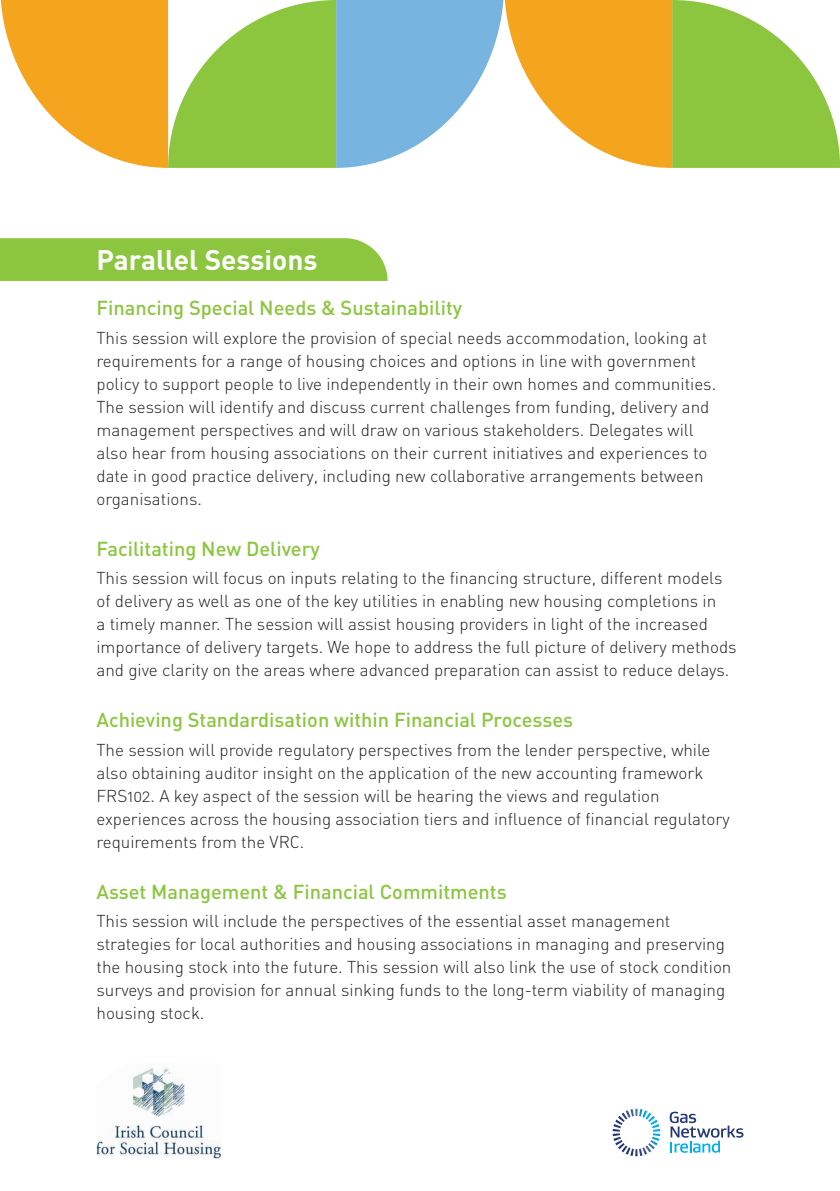
<style>
.page{position:relative;width:840px;height:1191px;background:#fff}
.page>*{position:absolute;margin:0;border:0;box-sizing:border-box;transform-origin:0 0}
.t1{font:700 28px "DIN";color:#fff}
.t2{font:500 20px "DIN";color:#8bc63e}
.t3{font:17px/23px "DIN Light Alternate";color:#231f20}
</style>
<div class="page">
<div style="left:0;top:238px;width:387px;height:43px;background:#8bc63e"></div>
<svg style="left:612px;top:1108px;width:48px;height:48px"></svg>
<svg style="left:669px;top:1111px;width:74px;height:41px"></svg>
<img style="left:96px;top:1068px;width:125px;height:90px">
<svg style="left:0;top:0;width:839px;height:168px"></svg>
<h1 class="t1" style="left:96px;top:242px;width:222px">Parallel Sessions</h1>
<p class="t2" style="left:96px;top:295px;width:367px">Financing Special Needs &amp; Sustainability</p>
<p class="t3" style="left:96px;top:326px;width:620px">This session will explore the provision of special needs accommodation, looking at requirements for a range of housing choices and options in line with government policy to support people to live independently in their own homes and communities.<br>The session will identify and discuss current challenges from funding, delivery and management perspectives and will draw on various stakeholders. Delegates will also hear from housing associations on their current initiatives and experiences to date in good practice delivery, including new collaborative arrangements between organisations.</p>
<p class="t2" style="left:96px;top:535px;width:225px">Facilitating New Delivery</p>
<p class="t3" style="left:96px;top:566px;width:641px">This session will focus on inputs relating to the financing structure, different models of delivery as well as one of the key utilities in enabling new housing completions in<br>a timely manner. The session will assist housing providers in light of the increased importance of delivery targets. We hope to address the full picture of delivery methods and give clarity on the areas where advanced preparation can assist to reduce delays.</p>
<p class="t2" style="left:96px;top:707px;width:478px">Achieving Standardisation within Financial Processes</p>
<p class="t3" style="left:96px;top:738px;width:634px">The session will provide regulatory perspectives from the lender perspective, while also obtaining auditor insight on the application of the new accounting framework FRS102. A key aspect of the session will be hearing the views and regulation experiences across the housing association tiers and influence of financial regulatory requirements from the VRC.</p>
<p class="t2" style="left:96px;top:878px;width:411px">Asset Management &amp; Financial Commitments</p>
<p class="t3" style="left:96px;top:909px;width:636px">This session will include the perspectives of the essential asset management strategies for local authorities and housing associations in managing and preserving the housing stock into the future. This session will also link the use of stock condition surveys and provision for annual sinking funds to the long-term viability of managing housing stock.</p>
</div>
